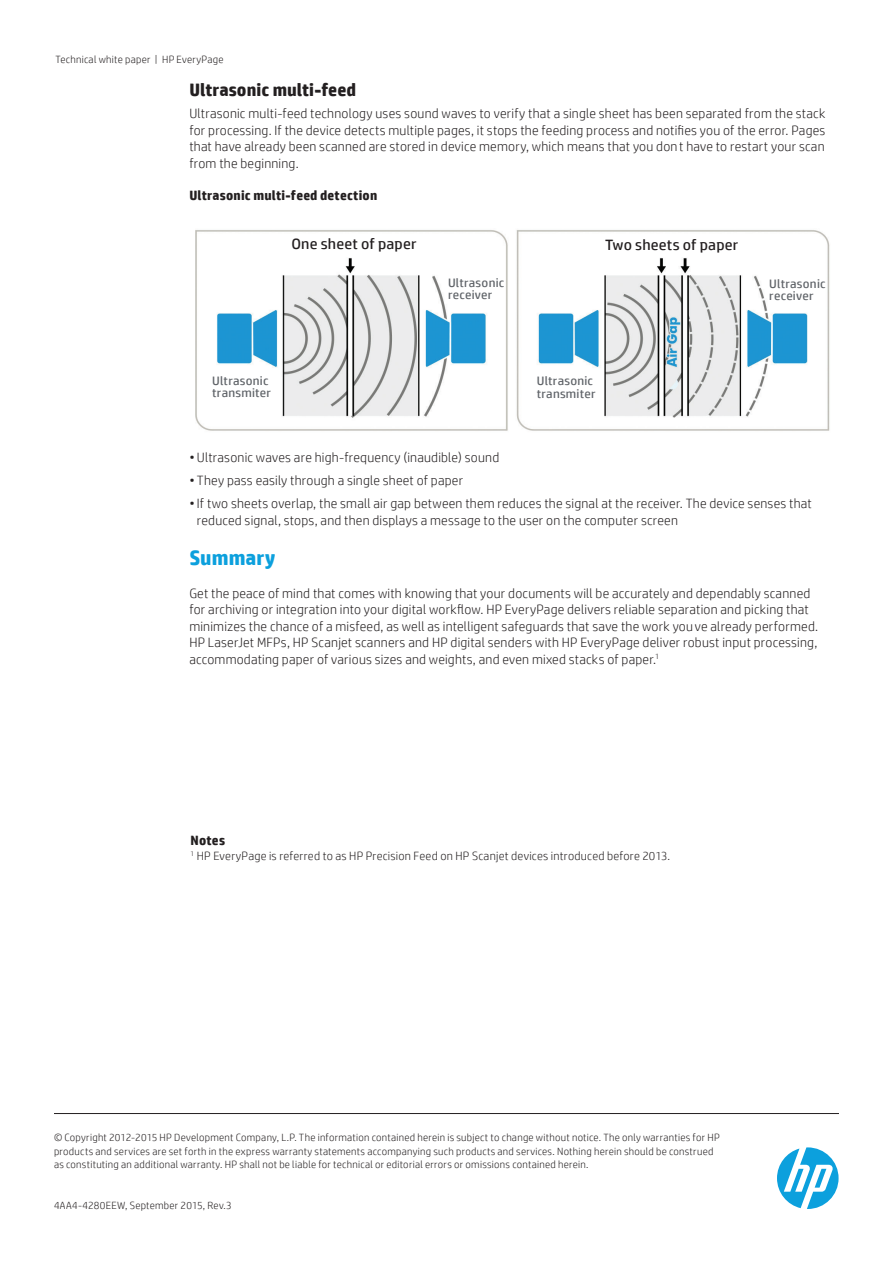
<style>
.page{position:relative;width:893px;height:1263px;background:#fff}
.page>*{position:absolute;margin:0;border:0;box-sizing:border-box;transform-origin:0 0}
.Subhead_14_16_bold_b{font:700 21px "HP Simplified";letter-spacing:.005em;color:#0ca0dd}
.Subhead_12_14_bold{font:700 18px "HP Simplified";color:#231f20}
.Subhead_9_11_bold{font:15px "HP Simplified";letter-spacing:.01em;color:#231f20;scale:1.06 1}
.Body{font:300 13.5px/16.5px "HP Simplified";letter-spacing:.015em;color:#231f20}
.Subhead_9_11_bold-2{font:700 13.5px "HP Simplified";letter-spacing:.015em;color:#231f20}
.Sidebar_header{font:12.3px/12.3px "HP Simplified";letter-spacing:.02em;color:#5f6368;scale:1.06 1}
.Footnotes{font:300 12px "HP Simplified";letter-spacing:.02em;color:#231f20}
.Legal_7_9{font:300 10.5px/13.5px "HP Simplified";letter-spacing:.025em;color:#231f20}
.Title_descriptor_pag{font:300 10.5px "HP Simplified";letter-spacing:.025em;color:#231f20}
</style>
<div class="page">
<svg style="left:777px;top:1147px;width:61px;height:62px"></svg>
<hr style="left:54px;top:1113px;width:785px;height:1px;background:#231f20">
<img style="left:196px;top:230px;width:634px;height:201px">
<p class="Title_descriptor_pag" style="left:56px;top:53px;width:170px">Technical white paper | HP EveryPage</p>
<p class="Subhead_12_14_bold" style="left:189px;top:79px;width:168px">Ultrasonic multi-feed</p>
<p class="Body" style="left:189px;top:105px;width:638px;text-align:justify">Ultrasonic multi-feed technology uses sound waves to verify that a single sheet has been separated from the stack for processing. If the device detects multiple pages, it stops the feeding process and notifies you of the error. Pages that have already been scanned are stored in device memory, which means that you dont have to restart your scan from the beginning.</p>
<p class="Subhead_9_11_bold-2" style="left:189px;top:188px;width:190px">Ultrasonic multi-feed detection</p>
<p class="Subhead_9_11_bold" style="left:291px;top:235px;width:120px">One sheet of paper</p>
<p class="Subhead_9_11_bold" style="left:605px;top:236px;width:127px">Two sheets of paper</p>
<p class="Sidebar_header" style="left:448px;top:276px;width:55px">Ultrasonic receiver</p>
<p class="Sidebar_header" style="left:769px;top:277px;width:55px">Ultrasonic receiver</p>
<p class="Sidebar_header" style="left:212px;top:374px;width:57px">Ultrasonic transmiter</p>
<p class="Sidebar_header" style="left:537px;top:375px;width:57px">Ultrasonic transmiter</p>
<p class="Body" style="left:189px;top:449px;width:311px">• Ultrasonic waves are high-frequency (inaudible) sound</p>
<p class="Body" style="left:189px;top:472px;width:275px">• They pass easily through a single sheet of paper</p>
<p class="Body" style="left:197px;top:495px;width:616px;text-indent:-8px">•If two sheets overlap, the small air gap between them reduces the signal at the receiver. The device senses that reduced signal, stops, and then displays a message to the user on the computer screen</p>
<p class="Subhead_14_16_bold_b" style="left:189px;top:545px;width:88px">Summary</p>
<p class="Body" style="left:189px;top:584px;width:630px">Get the peace of mind that comes with knowing that your documents will be accurately and dependably scanned for archiving or integration into your digital workflow. HP EveryPage delivers reliable separation and picking that minimizes the chance of a misfeed, as well as intelligent safeguards that save the work youve already performed.<br>HP LaserJet MFPs, HP Scanjet scanners and HP digital senders with HP EveryPage deliver robust input processing, accommodating paper of various sizes and weights, and even mixed stacks of paper.<sup>1</sup></p>
<p class="Subhead_9_11_bold-2" style="left:191px;top:832px;width:36px">Notes</p>
<p class="Footnotes" style="left:191px;top:849px;width:481px"><sup>1</sup> HP EveryPage is referred to as HP Precision Feed on HP Scanjet devices introduced before 2013.</p>
<p class="Legal_7_9" style="left:54px;top:1131px;width:667px">© Copyright 2012-2015 HP Development Company, L.P. The information contained herein is subject to change without notice. The only warranties for HP products and services are set forth in the express warranty statements accompanying such products and services. Nothing herein should be construed as constituting an additional warranty. HP shall not be liable for technical or editorial errors or omissions contained herein.</p>
<p class="Legal_7_9" style="left:54px;top:1198px;width:179px">4AA4-4280EEW, September 2015, Rev.3</p>
</div>
